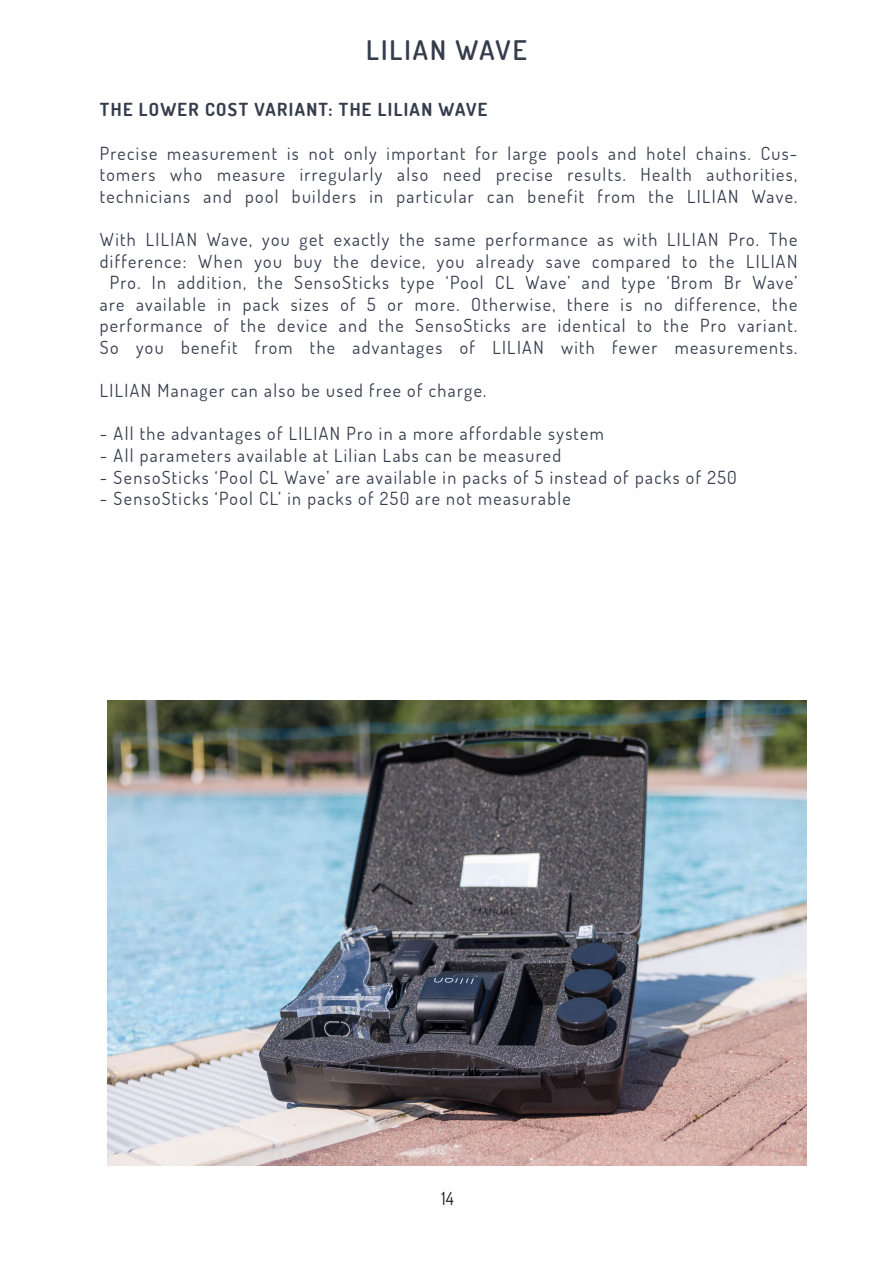
<style>
.page{position:relative;width:893px;height:1263px;background:#fff}
.page>*{position:absolute;margin:0;border:0;box-sizing:border-box;transform-origin:0 0}
.t1{font:600 27px "Dosis";letter-spacing:.075em;color:#353c4c}
.t2{font:18px/21.6px "Dosis";letter-spacing:.075em;color:#353c4c;text-align:justify}
.t3{font:700 18px "Dosis";letter-spacing:.075em;color:#353c4c}
.t4{font:18px "Dosis";color:#231f20}
</style>
<div class="page">
<img style="left:108px;top:700px;width:698px;height:465px">
<h1 class="t1" style="left:366px;top:33px;width:162px">LILIAN WAVE</h1>
<p class="t3" style="left:100px;top:98px;width:389px">THE LOWER COST VARIANT: THE LILIAN WAVE</p>
<p class="t2" style="left:100px;top:142px;width:699px">Precise measurement is not only important for large pools and hotel chains. Cus&shy;tomers who measure irregularly also need precise results. Health authorities, technicians and pool builders in particular can benefit from the LILIAN Wave.</p>
<p class="t2" style="left:100px;top:228px;width:699px;text-align:center">With LILIAN Wave, you get exactly the same performance as with LILIAN Pro. The difference: When you buy the device, you already save compared to the LILIAN Pro. In addition, the SensoSticks type ‘Pool CL Wave’ and type ‘Brom Br Wave’ are available in pack sizes of 5 or more. Otherwise, there is no difference, the performance of the device and the SensoSticks are identical to the Pro variant.<br>So you benefit from the advantages of LILIAN with fewer measurements.</p>
<p class="t2" style="left:100px;top:379px;width:388px">LILIAN Manager can also be used free of charge.</p>
<p class="t2" style="left:100px;top:422px;width:505px">- All the advantages of LILIAN Pro in a more affordable system</p>
<p class="t2" style="left:100px;top:444px;width:463px">- All parameters available at Lilian Labs can be measured</p>
<p class="t2" style="left:100px;top:466px;width:638px">- SensoSticks ‘Pool CL Wave’ are available in packs of 5 instead of packs of 250</p>
<p class="t2" style="left:100px;top:487px;width:472px">- SensoSticks ‘Pool CL’ in packs of 250 are not measurable</p>
<p class="t4" style="left:441px;top:1187px;width:14px">14</p>
</div>
